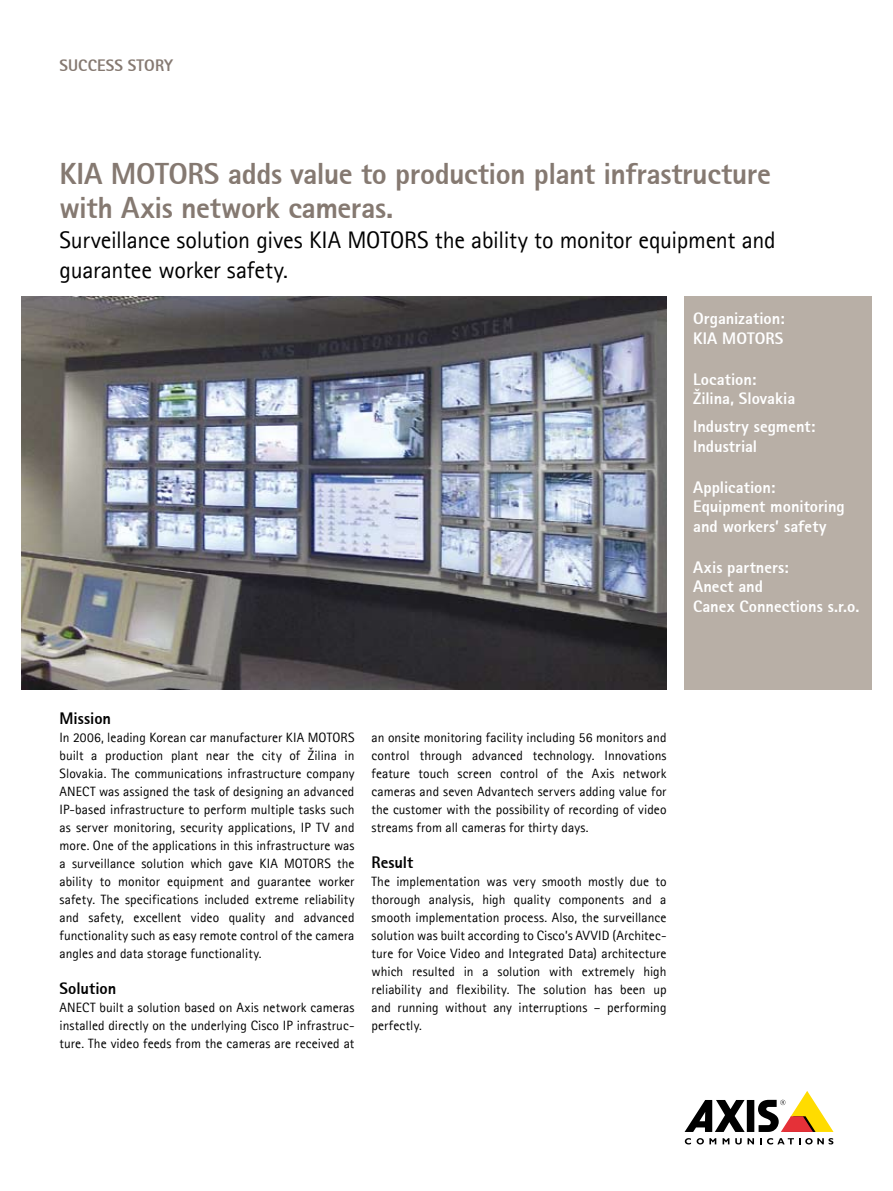
<style>
.page{position:relative;width:893px;height:1191px;background:#fff}
.page>*{position:absolute;margin:0;border:0;box-sizing:border-box;transform-origin:0 0}
.t1{font:800 30px/34.5px "Agfa Rotis Sans Serif";letter-spacing:-.02em;color:#857971}
.t2{font:24px/30px "Agfa Rotis Sans Serif";letter-spacing:-.01em;color:#000}
.t3{font:800 16.5px/19.5px "Agfa Rotis Sans Serif";color:#fff}
.t4{font:800 16.5px "Agfa Rotis Sans Serif";color:#000}
.t5{font:800 16.5px "Agfa Rotis Sans Serif";letter-spacing:.005em;color:#857971}
.t6{font:13.5px/18px "Agfa Rotis Sans Serif";letter-spacing:.005em;color:#000;text-align:justify}
</style>
<div class="page">
<div style="left:747px;top:1100px;width:7px;height:32px;background:#000"></div>
<svg style="left:685px;top:1100px;width:60px;height:32px"></svg>
<svg style="left:758px;top:1091px;width:75px;height:41px"></svg>
<svg style="left:685px;top:1138px;width:6px;height:6px"></svg>
<svg style="left:697px;top:1138px;width:19px;height:6px"></svg>
<svg style="left:723px;top:1138px;width:6px;height:6px"></svg>
<svg style="left:735px;top:1138px;width:19px;height:6px"></svg>
<svg style="left:760px;top:1138px;width:73px;height:6px"></svg>
<div style="left:684px;top:296px;width:188px;height:393px;background:#b8afa6"></div>
<img style="left:21px;top:296px;width:645px;height:393px">
<p class="t5" style="left:60px;top:55px;width:115px">Success story</p>
<h1 class="t1" style="left:60px;top:156px;width:713px;text-indent:144px">S adds value to production plant infrastructure with Axis network cameras.</h1>
<h2 class="t2" style="left:60px;top:225px;width:718px">Surveillance solution gives KIA MOTORS the ability to monitor equipment and guarantee worker safety.</h2>
<h1 class="t1" style="left:60px;top:156px;width:95px">KIA MOTOR</h1>
<p class="t3" style="left:693px;top:309px;width:93px">Organization:<br>KIA MOTOR</p>
<p class="t3" style="left:775px;top:328px;width:10px">S</p>
<p class="t3" style="left:693px;top:369px;width:104px">Location:<br>Žilina, Slovakia</p>
<p class="t3" style="left:693px;top:417px;width:124px">Industry segment:<br>Industrial</p>
<p class="t3" style="left:693px;top:477px;width:153px">Application:<br>Equipment monitoring and workers’ safety</p>
<p class="t3" style="left:693px;top:557px;width:168px">Axis partners:<br>Anect and<br>Canex Connections s.r.o.</p>
<p class="t4" style="left:60px;top:707px;width:53px">Mission</p>
<p class="t6" style="left:60px;top:727px;width:297px">In 2006, leading Korean car manufacturer KIA MOTORS built a production plant near the city of Žilina in Slovakia. The communications infrastructure company ANECT was assigned the task of designing an advanced IP-based infrastructure to perform multiple tasks such as server monitoring, security applications, IP TV and more. One of the applications in this infrastructure was a surveillance solution which gave KIA MOTORS the ability to monitor equipment and guarantee worker safety. The specifications included extreme reliability and safety, excellent video quality and advanced functionality such as easy remote control of the camera angles and data storage functionality.</p>
<p class="t4" style="left:60px;top:977px;width:58px">Solution</p>
<p class="t6" style="left:60px;top:997px;width:296px">ANECT built a solution based on Axis network cameras installed directly on the underlying Cisco IP infrastruc&shy;ture. The video feeds from the cameras are received at</p>
<p class="t6" style="left:372px;top:727px;width:296px">an onsite monitoring facility including 56 monitors and control through advanced technology. Innovations feature touch screen control of the Axis network cameras and seven Advantech servers adding value for the customer with the possibility of recording of video streams from all cameras for thirty days.</p>
<p class="t4" style="left:372px;top:851px;width:43px">Result</p>
<p class="t6" style="left:372px;top:871px;width:297px">The implementation was very smooth mostly due to thorough analysis, high quality components and a smooth implementation process. Also, the surveillance solution was built according to Cisco’s AVVID (Architec&shy;ture for Voice Video and Integrated Data) architecture which resulted in a solution with extremely high reliability and flexibility. The solution has been up and running without any interruptions – performing perfectly.</p>
</div>
